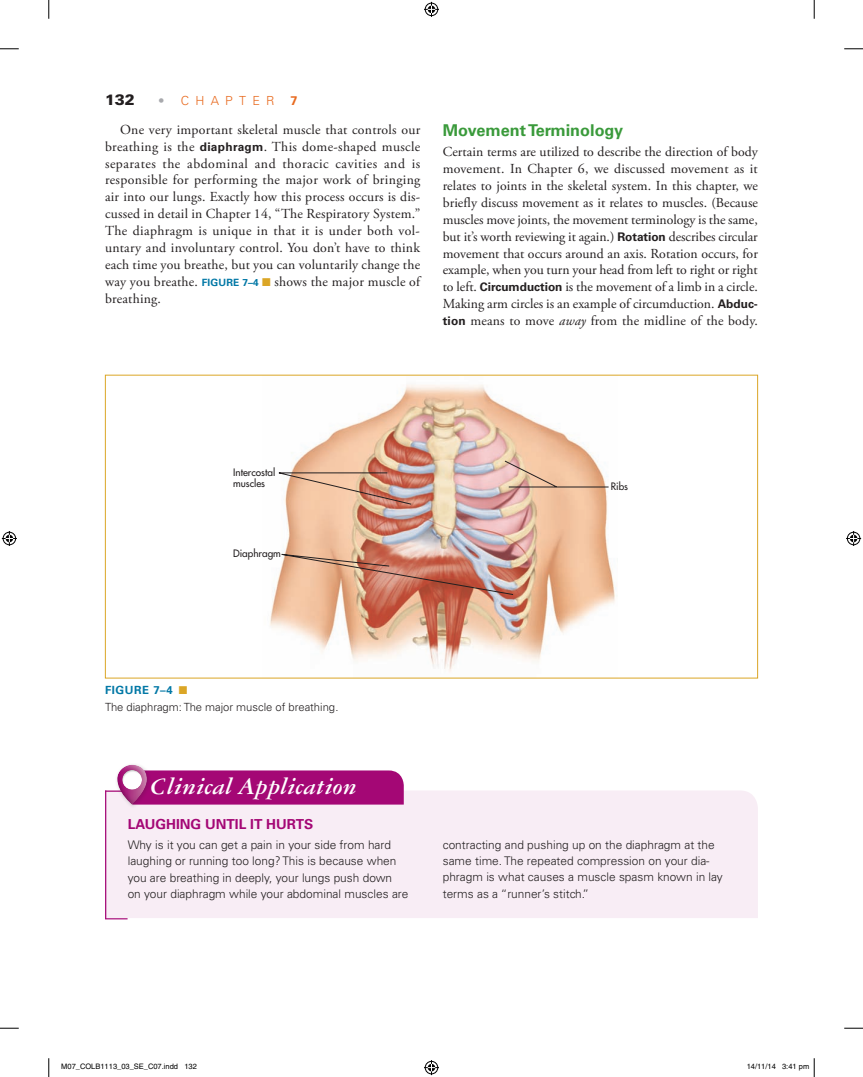
<style>
.page{position:relative;width:863px;height:1077px;background:#fff}
.page>*{position:absolute;margin:0;border:0;box-sizing:border-box;transform-origin:0 0}
.t1{font:italic 700 25px "Garamond 3 LT Std";color:#fff}
.t2{font:700 16.25px "Univers LT Std";color:#3a9a3b}
.t3{font:900 15px "Univers LT Std";color:#231f20}
.t4{font:13.75px/16.9px "Adobe Garamond Pro";letter-spacing:.015em;color:#231f20;text-align:justify}
.t5{font:700 13.75px "Univers LT Std";color:#a40775}
.t6{font:300 12.5px "Univers LT Std";letter-spacing:.5em;color:#e86a1f}
.t7{font:700 12.5px "Univers LT Std";color:#e86a1f}
.t8{font:300 11.88px/16.2px "Univers LT Std";color:#231f20}
.t9{font:300 11.25px/17.5px "Univers LT Std";letter-spacing:-.005em;color:#231f20}
.t10{font:10px/11.2px "Futura";color:#231f20}
.t11{font:7.5px "Helvetica";color:#000}
.s1{font-weight:400;color:#a8a9ad}
.s2{font-family:"Univers LT Std";font-weight:700;font-size:11.88px}
.s3{font-family:"Univers LT Std";font-weight:700;font-size:10px;color:#0278a6}
.s4{color:#dba626}
.s5{font-style:italic}
.s6{font-weight:700;color:#0278a6}
</style>
<div class="page">
<svg style="left:105px;top:918px;width:23px;height:1px"></svg>
<div style="left:106px;top:791px;width:652px;height:126px;background:#f8edf5"></div>
<hr style="left:105px;top:790px;width:1px;height:128px;background:#a40775">
<svg style="left:105px;top:770px;width:299px;height:34px;background:#a8137b"></svg>
<div style="left:114px;top:761px;width:38px;height:48px;background:#231f20;opacity:.2"></div>
<div style="left:117px;top:764px;width:31px;height:29px;background:#fff;opacity:.75"></div>
<div style="left:117px;top:769px;width:29px;height:37px;background:#231f20;opacity:.2"></div>
<div style="left:122px;top:769px;width:21px;height:23px;background:#231f20;opacity:.35"></div>
<img style="left:270px;top:384px;width:346px;height:288px">
<img style="left:278px;top:460px;width:331px;height:135px">
<svg style="left:0;top:48px;width:19px;height:2px"></svg>
<svg style="left:844px;top:48px;width:18px;height:2px"></svg>
<svg style="left:0;top:1027px;width:19px;height:1px"></svg>
<svg style="left:844px;top:1027px;width:18px;height:1px"></svg>
<svg style="left:48px;top:0;width:2px;height:19px"></svg>
<svg style="left:48px;top:1058px;width:2px;height:18px"></svg>
<svg style="left:813px;top:0;width:2px;height:19px"></svg>
<svg style="left:424px;top:2px;width:15px;height:15px"></svg>
<svg style="left:424px;top:1060px;width:15px;height:14px"></svg>
<svg style="left:2px;top:531px;width:15px;height:15px"></svg>
<svg style="left:846px;top:531px;width:15px;height:15px"></svg>
<svg style="left:813px;top:1058px;width:2px;height:18px"></svg>
<p class="t3" style="left:105px;top:90px;width:31px">132</p>
<p class="t6" style="left:159px;top:93px;width:117px"><span class="s1">•</span> Chapter</p>
<p class="t7" style="left:290px;top:93px;width:8px">7</p>
<p class="t4" style="left:105px;top:121px;width:317px;text-indent:15px">One very important skeletal muscle that controls our breathing is the <span class="s2">diaphragm</span>. This dome-shaped muscle separates the abdominal and thoracic cavities and is responsible for performing the major work of bringing air into our lungs. Exactly how this process occurs is dis&shy;cussed in detail in Chapter 14, “The Respiratory System.” The diaphragm is unique in that it is under both vol&shy;untary and involuntary control. You don’t have to think each time you breathe, but you can voluntarily change the way you breathe. <span class="s3">Figure 7–4</span> <span class="s4">■</span> shows the major muscle of breathing.</p>
<p class="t2" style="left:442px;top:120px;width:182px">Movement Terminology</p>
<p class="t4" style="left:442px;top:144px;width:317px">Certain terms are utilized to describe the direction of body movement. In Chapter 6, we discussed movement as it relates to joints in the skeletal system. In this chapter, we briefly discuss movement as it relates to muscles. (Because muscles move joints, the movement terminology is the same, but it’s worth reviewing it again.) <span class="s2">Rotation</span> describes circular movement that occurs around an axis. Rotation occurs, for example, when you turn your head from left to right or right to left. <span class="s2">Circumduction</span> is the movement of a limb in a circle.<br>Making arm circles is an example of circumduction. <span class="s2">Abduc&shy;tion</span> means to move <span class="s5">away</span> from the midline of the body.</p>
<p class="t10" style="left:233px;top:466px;width:44px">Intercostal muscles</p>
<p class="t10" style="left:233px;top:547px;width:49px">Diaphragm</p>
<p class="t9" style="left:105px;top:680px;width:235px"><span class="s6">Figure 7–4</span> <span class="s4">■<br></span>The diaphragm: The major muscle of breathing.</p>
<p class="t10" style="left:610px;top:480px;width:19px">Ribs</p>
<h1 class="t1" style="left:150px;top:772px;width:208px">Clinical Application</h1>
<p class="t5" style="left:128px;top:816px;width:187px">Laughing until It Hurts</p>
<p class="t8" style="left:128px;top:836px;width:282px">Why is it you can get a pain in your side from hard laughing or running too long? This is because when you are breathing in deeply, your lungs push down<br>on your diaphragm while your abdominal muscles are</p>
<p class="t8" style="left:443px;top:836px;width:281px">contracting and pushing up on the diaphragm at the same time. The repeated compression on your dia&shy;phragm is what causes a muscle spasm known in lay terms as a “runner’s stitch.”</p>
<p class="t11" style="left:61px;top:1062px;width:137px">M07_COLB1113_03_SE_C07.indd 132</p>
<p class="t11" style="left:746px;top:1062px;width:64px">14/11/14 3:41 pm</p>
</div>
